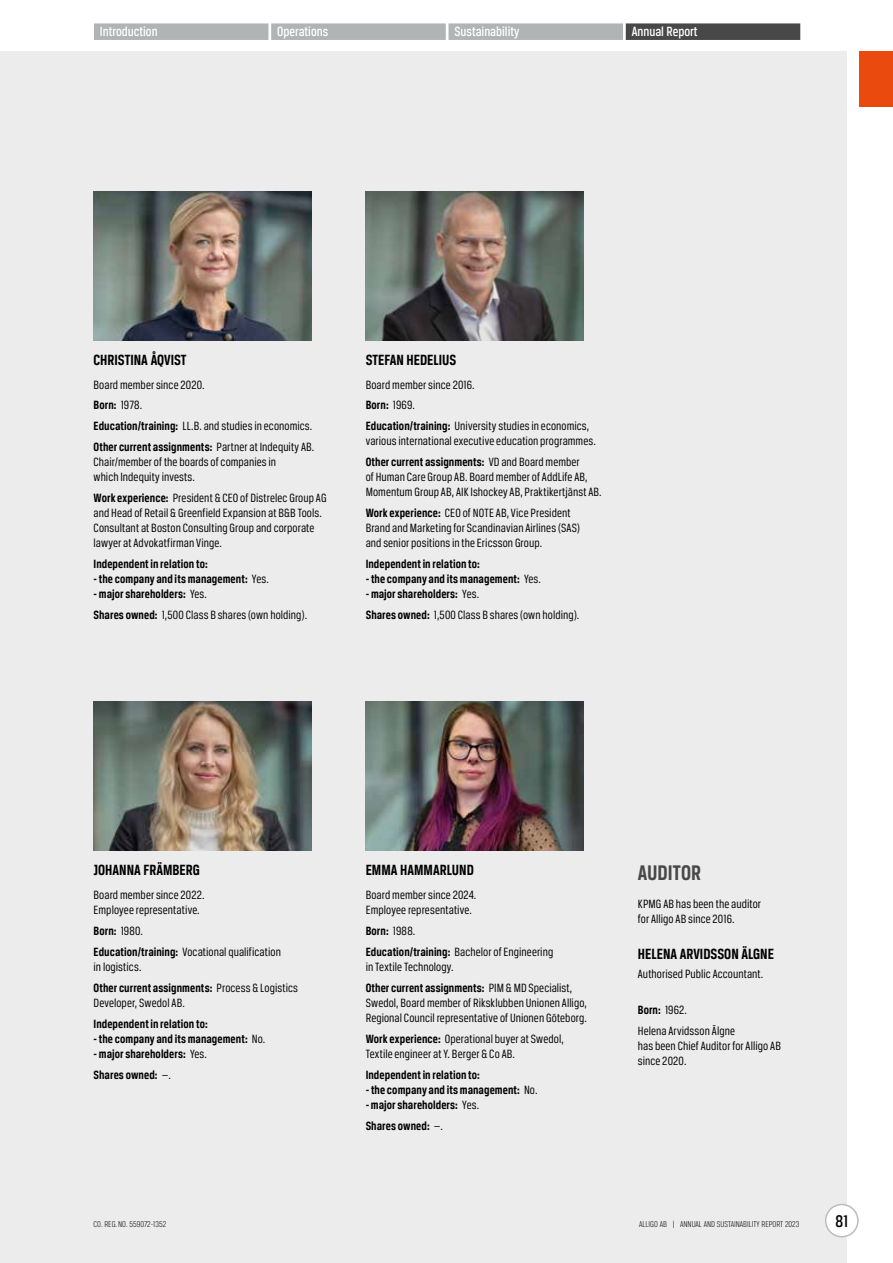
<style>
.page{position:relative;width:893px;height:1263px;background:#fff}
.page>*{position:absolute;margin:0;border:0;box-sizing:border-box;transform-origin:0 0}
.t1{font:700 22.5px "Breuer Condensed";color:#474847}
.t2{font:500 18px "Breuer Condensed";color:#000}
.t3{font:700 15.75px "Breuer Condensed";color:#000}
.t4{font:500 14.25px "Breuer Condensed";color:#fff}
.t5{font:12.75px/15px "Breuer Condensed";letter-spacing:.005em;color:#000}
.t6{font:700 12.75px/21px "Breuer Condensed";letter-spacing:.005em;color:#000}
.t7{font:300 9px "Breuer Condensed";color:#000}
.s1{font-weight:700}
.s2{font-weight:400}
</style>
<div class="page">
<div style="left:0;top:51px;width:846px;height:1212px;background:#ececec"></div>
<div style="left:859px;top:51px;width:34px;height:55px;background:#eb4a0e"></div>
<div style="left:826px;top:1204px;width:32px;height:33px;background:#fff;border-radius:50%"></div>
<div style="left:825px;top:1204px;width:34px;height:33px;border:2px solid #bbbdbd;border-radius:50%"></div>
<div style="left:94px;top:23px;width:174px;height:17px;background:#b1b4b4"></div>
<div style="left:271px;top:23px;width:175px;height:17px;background:#b1b4b4"></div>
<div style="left:448px;top:23px;width:175px;height:17px;background:#b1b4b4"></div>
<div style="left:626px;top:23px;width:174px;height:17px;background:#474847"></div>
<img style="left:94px;top:191px;width:218px;height:149px">
<img style="left:366px;top:191px;width:218px;height:149px">
<img style="left:94px;top:702px;width:218px;height:148px">
<img style="left:366px;top:702px;width:218px;height:148px">
<p class="t4" style="left:100px;top:24px;width:59px">Introduction</p>
<p class="t4" style="left:277px;top:24px;width:53px">Operations</p>
<p class="t4" style="left:454px;top:24px;width:66px">Sustainability</p>
<p class="t4" style="left:632px;top:24px;width:67px">Annual Report</p>
<p class="t3" style="left:94px;top:351px;width:95px">CHRISTINA ÅQVIST</p>
<p class="t5" style="left:94px;top:374px;width:221px;line-height:21px">Board member since 2020.<br><span class="s1">Born:</span> 1978.<br><span class="s1">Education/training:</span> LL.B. and studies in economics.<br><span class="s1">Other current assignments:</span> Partner at Indequity AB.</p>
<p class="t5" style="left:94px;top:455px;width:184px">Chair/member of the boards of companies in which Indequity invests.</p>
<p class="t5" style="left:94px;top:490px;width:235px"><span class="s1">Work experience:</span> President &amp; CEO of Distrelec Group AG and Head of Retail &amp; Greenfield Expansion at B&amp;B Tools.<br>Consultant at Boston Consulting Group and corporate lawyer at Advokatfirman Vinge.</p>
<p class="t6" style="left:94px;top:553px;width:116px">Independent in relation to:</p>
<p class="t6" style="left:94px;top:568px;width:175px">- the company and its management: <span class="s2">Yes.</span></p>
<p class="t5" style="left:94px;top:583px;width:214px;line-height:21px"><span class="s1">- major shareholders:</span> Yes.<br><span class="s1">Shares owned:</span> 1,500 Class B shares (own holding).</p>
<p class="t3" style="left:366px;top:351px;width:92px">STEFAN HEDELIUS</p>
<p class="t5" style="left:366px;top:374px;width:225px;line-height:21px">Board member since 2016.<br><span class="s1">Born:</span> 1969.<br><span class="s1">Education/training:</span> University studies in economics,</p>
<p class="t5" style="left:366px;top:431px;width:230px;line-height:21px">various international executive education programmes.<br><span class="s1">Other current assignments:</span> VD and Board member</p>
<p class="t5" style="left:366px;top:470px;width:236px">of Human Care Group AB. Board member of AddLife AB,<br>Momentum Group AB, AIK Ishockey AB, Praktikertjänst AB.</p>
<p class="t5" style="left:366px;top:505px;width:216px"><span class="s1">Work experience:</span> CEO of NOTE AB, Vice President<br>Brand and Marketing for Scandinavian Airlines (SAS) and senior positions in the Ericsson Group.</p>
<p class="t6" style="left:366px;top:553px;width:116px">Independent in relation to:</p>
<p class="t6" style="left:366px;top:568px;width:175px">- the company and its management: <span class="s2">Yes.</span></p>
<p class="t5" style="left:366px;top:583px;width:214px;line-height:21px"><span class="s1">- major shareholders:</span> Yes.<br><span class="s1">Shares owned:</span> 1,500 Class B shares (own holding).</p>
<p class="t3" style="left:94px;top:861px;width:108px">JOHANNA FRÄMBERG</p>
<p class="t5" style="left:94px;top:887px;width:111px">Board member since 2022.<br>Employee representative.</p>
<p class="t5" style="left:94px;top:920px;width:189px;line-height:21px"><span class="s1">Born:</span> 1980.<br><span class="s1">Education/training:</span> Vocational qualification</p>
<p class="t5" style="left:94px;top:956px;width:206px;line-height:21px">in logistics.<br><span class="s1">Other current assignments:</span> Process &amp; Logistics</p>
<p class="t5" style="left:94px;top:995px;width:91px">Developer, Swedol AB.</p>
<p class="t6" style="left:94px;top:1013px;width:116px">Independent in relation to:</p>
<p class="t6" style="left:94px;top:1028px;width:172px">- the company and its management: <span class="s2">No.</span></p>
<p class="t6" style="left:94px;top:1043px;width:114px">- major shareholders: <span class="s2">Yes.<br></span>Shares owned: <span class="s2">—.</span></p>
<p class="t3" style="left:366px;top:861px;width:110px">EMMA HAMMARLUND</p>
<p class="t5" style="left:366px;top:887px;width:111px">Board member since 2024.<br>Employee representative.</p>
<p class="t5" style="left:366px;top:920px;width:189px;line-height:21px"><span class="s1">Born:</span> 1988.<br><span class="s1">Education/training:</span> Bachelor of Engineering</p>
<p class="t5" style="left:366px;top:956px;width:208px;line-height:21px">in Textile Technology.<br><span class="s1">Other current assignments:</span> PIM &amp; MD Specialist,</p>
<p class="t5" style="left:366px;top:995px;width:223px">Swedol, Board member of Riksklubben Unionen Alligo,<br>Regional Council representative of Unionen Göteborg.</p>
<p class="t5" style="left:366px;top:1031px;width:200px"><span class="s1">Work experience:</span> Operational buyer at Swedol,<br>Textile engineer at Y. Berger &amp; Co AB.</p>
<p class="t6" style="left:366px;top:1064px;width:116px">Independent in relation to:</p>
<p class="t6" style="left:366px;top:1079px;width:172px">- the company and its management: <span class="s2">No.</span></p>
<p class="t6" style="left:366px;top:1094px;width:114px">- major shareholders: <span class="s2">Yes.<br></span>Shares owned: <span class="s2">—.</span></p>
<h1 class="t1" style="left:638px;top:860px;width:65px">AUDITOR</h1>
<p class="t5" style="left:638px;top:896px;width:125px">KPMG AB has been the auditor for Alligo AB since 2016.</p>
<p class="t3" style="left:638px;top:945px;width:138px">HELENA ARVIDSSON ÄLGNE</p>
<p class="t5" style="left:638px;top:966px;width:126px">Authorised Public Accountant.</p>
<p class="t5" style="left:638px;top:999px;width:99px;line-height:21px"><span class="s1">Born:</span> 1962.<br>Helena Arvidsson Älgne</p>
<p class="t5" style="left:638px;top:1038px;width:144px">has been Chief Auditor for Alligo AB since 2020.</p>
<p class="t7" style="left:94px;top:1219px;width:74px">CO. REG.NO. 559072-1352</p>
<p class="t7" style="left:639px;top:1219px;width:162px">ALLIGO AB | ANNUAL AND SUSTAINABILITY REPORT 2023</p>
<h2 class="t2" style="left:836px;top:1211px;width:14px">81</h2>
</div>
